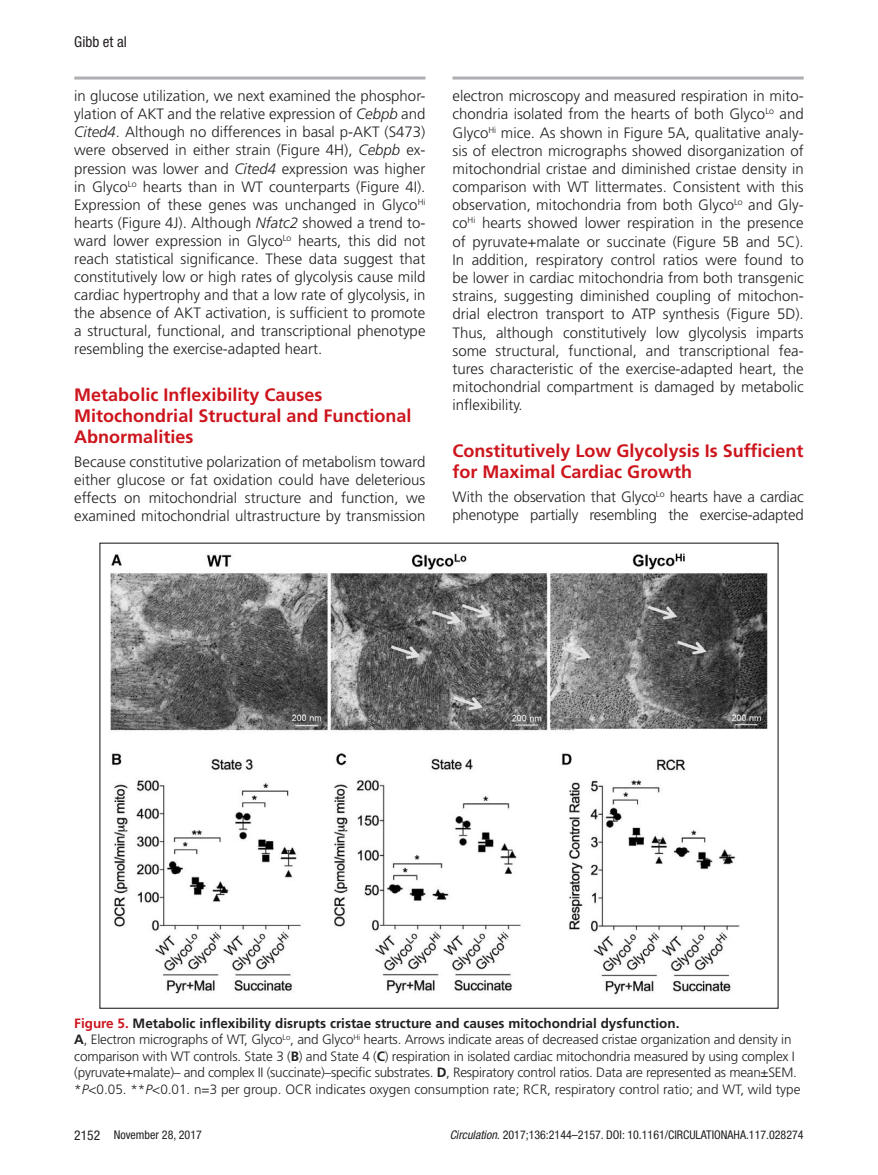
<style>
.page{position:relative;width:878px;height:1175px;background:#fff}
.page>*{position:absolute;margin:0;border:0;box-sizing:border-box;transform-origin:0 0}
.t1{font:700 18px/21px "Frutiger LT Std";color:#cd151d}
.t2{font:300 15px/18.1px "Frutiger LT Std";color:#231f20;text-align:justify}
.t3{font:condensed 15px "Helvetica Neue LT Std";color:#231f20}
.t4{font:300 13.5px/16.5px "Frutiger LT Std";letter-spacing:-.015em;color:#231f20}
.t5{font:condensed 12px "Helvetica Neue LT Std";color:#231f20}
.s1{font-style:italic}
.s2{font-weight:700;color:#cd151d}
.s3{font-weight:700}
.s4{font-size:13.5px}
</style>
<div class="page">
<svg style="left:74px;top:76px;width:351px;height:4px"></svg>
<svg style="left:452px;top:76px;width:351px;height:4px"></svg>
<svg style="left:99px;top:542px;width:680px;height:467px"></svg>
<p class="t3" style="left:74px;top:33px;width:54px">Gibb et al</p>
<p class="t2" style="left:74px;top:87px;width:353px">in glucose utilization, we next examined the phosphor&shy;ylation of AKT and the relative expression of <span class="s1">Cebpb</span> and <span class="s1">Cited4</span>. Although no differences in basal p-AKT (S473) were observed in either strain (Figure 4H), <span class="s1">Cebpb</span> ex&shy;pression was lower and <span class="s1">Cited4</span> expression was higher in Glyco<sup>Lo</sup> hearts than in WT counterparts (Figure 4I).<br>Expression of these genes was unchanged in Glyco<sup>Hi </sup>hearts (Figure 4J). Although <span class="s1">Nfatc2</span> showed a trend to&shy;ward lower expression in Glyco<sup>Lo</sup> hearts, this did not reach statistical significance. These data suggest that constitutively low or high rates of glycolysis cause mild cardiac hypertrophy and that a low rate of glycolysis, in the absence of AKT activation, is sufficient to promote a structural, functional, and transcriptional phenotype resembling the exercise-adapted heart.</p>
<p class="t1" style="left:74px;top:384px;width:339px">Metabolic Inflexibility Causes<br>Mitochondrial Structural and Functional<br>Abnormalities</p>
<p class="t2" style="left:74px;top:453px;width:353px">Because constitutive polarization of metabolism toward either glucose or fat oxidation could have deleterious effects on mitochondrial structure and function, we examined mitochondrial ultrastructure by transmission</p>
<p class="t2" style="left:452px;top:87px;width:353px">electron microscopy and measured respiration in mito&shy;chondria isolated from the hearts of both Glyco<sup>Lo</sup> and Glyco<sup>Hi</sup> mice. As shown in Figure 5A, qualitative analy&shy;sis of electron micrographs showed disorganization of mitochondrial cristae and diminished cristae density in comparison with WT littermates. Consistent with this observation, mitochondria from both Glyco<sup>Lo</sup> and Gly&shy;co<sup>Hi</sup> hearts showed lower respiration in the presence of pyruvate+malate or succinate (Figure 5B and 5C).<br>In addition, respiratory control ratios were found to be lower in cardiac mitochondria from both transgenic strains, suggesting diminished coupling of mitochon&shy;drial electron transport to ATP synthesis (Figure 5D).<br>Thus, although constitutively low glycolysis imparts some structural, functional, and transcriptional fea&shy;tures characteristic of the exercise-adapted heart, the mitochondrial compartment is damaged by metabolic inflexibility.</p>
<p class="t1" style="left:452px;top:440px;width:352px">Constitutively Low Glycolysis Is Sufficient for Maximal Cardiac Growth</p>
<p class="t2" style="left:452px;top:488px;width:353px">With the observation that Glyco<sup>Lo</sup> hearts have a cardiac phenotype partially resembling the exercise-adapted</p>
<p class="t4" style="left:74px;top:1015px;width:727px"><span class="s2">Figure 5.</span> <span class="s3">Metabolic inflexibility disrupts cristae structure and causes mitochondrial dysfunction.<br>A</span>, Electron micrographs of WT, Glyco<sup>Lo</sup>, and Glyco<sup>Hi</sup> hearts. Arrows indicate areas of decreased cristae organization and density in comparison with WT controls. State 3 (<span class="s3">B</span>) and State 4 (<span class="s3">C</span>) respiration in isolated cardiac mitochondria measured by using complex I (pyruvate+malate)– and complex II (succinate)–specific substrates. <span class="s3">D</span>, Respiratory control ratios. Data are represented as mean±SEM. *<span class="s1">P</span>&lt;0.05. **<span class="s1">P</span>&lt;0.01. n=3 per group. OCR indicates oxygen consumption rate; RCR, respiratory control ratio; and WT, wild type</p>
<p class="t5" style="left:74px;top:1127px;width:129px"><span class="s4">2152</span> November 28, 2017</p>
<p class="t5" style="left:449px;top:1127px;width:355px"><span class="s1">Circulation.</span> 2017;136:2144–2157. DOI: 10.1161/CIRCULATIONAHA.117.028274</p>
</div>
